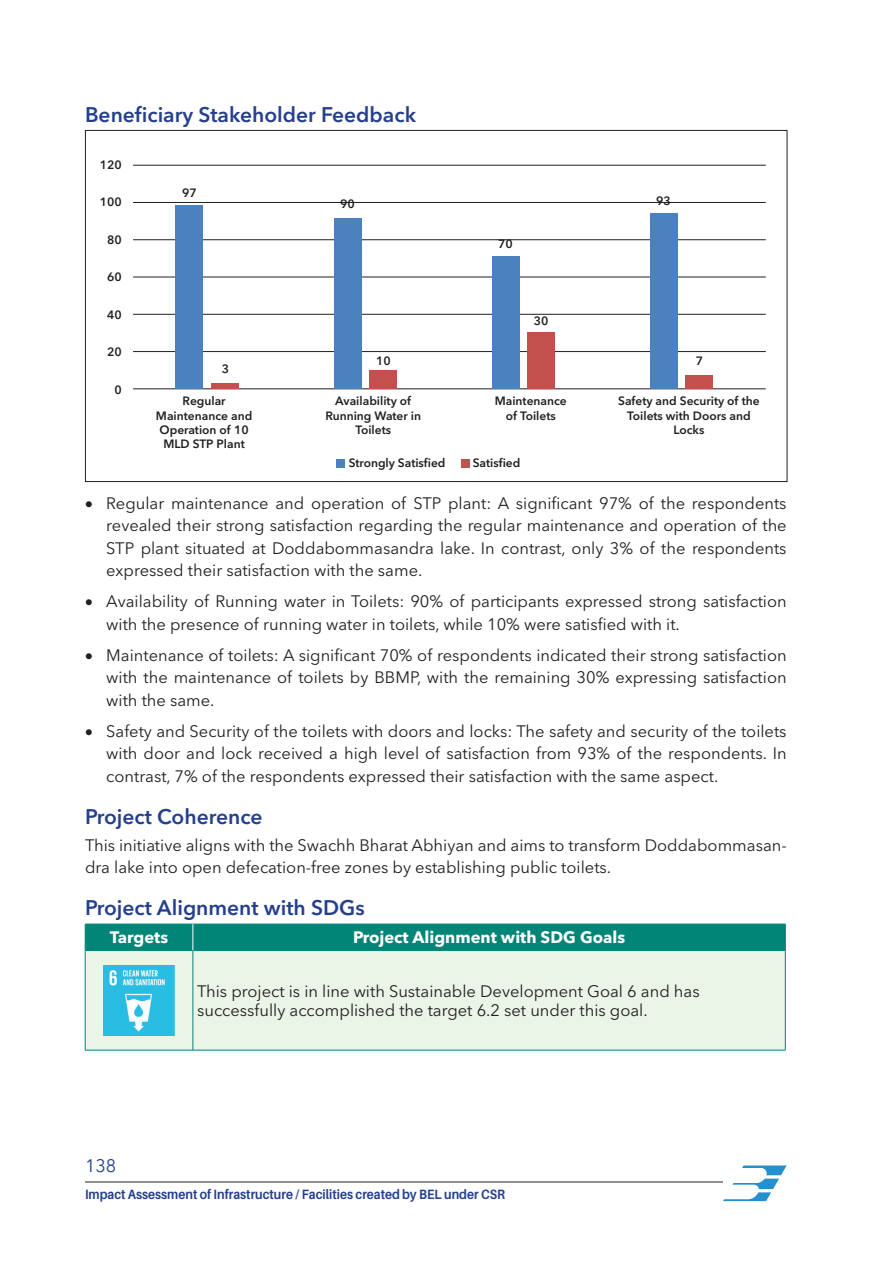
<style>
.page{position:relative;width:893px;height:1263px;background:#fff}
.page>*{position:absolute;margin:0;border:0;box-sizing:border-box;transform-origin:0 0}
.t1{font:600 21px "Avenir Next LT Pro";color:#253f8e}
.t2{font:18px "Avenir Next LT Pro";color:#253f8e}
.t3{font:16.5px/22.5px "Avenir Next LT Pro";color:#231f20;text-align:justify}
.t4{font:700 16.5px "Avenir Next LT Pro";color:#fff}
.t5{font:700 13.5px "Aileron";color:#253f8e;scale:.9 1}
.t6{font:600 12px/14.4px "Avenir Next LT Pro";color:#231f20;text-align:center}
</style>
<div class="page">
<svg style="left:723px;top:1165px;width:64px;height:36px"></svg>
<hr style="left:85px;top:1182px;width:638px;height:1px;background:#231f20">
<hr style="left:133px;top:389px;width:633px;height:1px;background:#231f20">
<hr style="left:133px;top:351px;width:633px;height:1px;background:#231f20">
<hr style="left:133px;top:314px;width:633px;height:1px;background:#231f20">
<hr style="left:133px;top:277px;width:633px;height:1px;background:#231f20">
<hr style="left:133px;top:239px;width:633px;height:1px;background:#231f20">
<hr style="left:133px;top:202px;width:633px;height:1px;background:#231f20">
<hr style="left:133px;top:165px;width:633px;height:1px;background:#231f20">
<div style="left:336px;top:459px;width:8px;height:8px;background:#4a81bf"></div>
<div style="left:462px;top:459px;width:8px;height:8px;background:#c2504d"></div>
<div style="left:176px;top:206px;width:27px;height:183px;background:#4a81bf"></div>
<div style="left:211px;top:383px;width:28px;height:6px;background:#c2504d"></div>
<div style="left:334px;top:219px;width:27px;height:170px;background:#4a81bf"></div>
<div style="left:369px;top:370px;width:28px;height:19px;background:#c2504d"></div>
<div style="left:492px;top:257px;width:27px;height:132px;background:#4a81bf"></div>
<div style="left:527px;top:332px;width:28px;height:57px;background:#c2504d"></div>
<div style="left:650px;top:213px;width:27px;height:176px;background:#4a81bf"></div>
<div style="left:686px;top:376px;width:27px;height:13px;background:#c2504d"></div>
<div style="left:86px;top:951px;width:699px;height:99px;background:#eaf4e7"></div>
<hr style="left:85px;top:950px;width:1px;height:100px;background:#008577">
<hr style="left:193px;top:950px;width:1px;height:100px;background:#008577">
<hr style="left:785px;top:950px;width:1px;height:100px;background:#008577">
<hr style="left:85px;top:1050px;width:108px;height:1px;background:#008577">
<hr style="left:193px;top:1050px;width:592px;height:1px;background:#008577">
<hr style="left:85px;top:950px;width:108px;height:1px;background:#008577">
<hr style="left:193px;top:950px;width:592px;height:1px;background:#008577">
<div style="left:85px;top:924px;width:701px;height:26px;background:#008577"></div>
<img style="left:104px;top:965px;width:70px;height:70px">
<p class="t1" style="left:85px;top:102px;width:333px">Beneficiary Stakeholder Feedback</p>
<p class="t6" style="left:100px;top:157px;width:23px">120</p>
<p class="t6" style="left:100px;top:195px;width:23px">100</p>
<p class="t6" style="left:107px;top:232px;width:16px">80</p>
<p class="t6" style="left:107px;top:270px;width:16px">60</p>
<p class="t6" style="left:107px;top:307px;width:16px">40</p>
<p class="t6" style="left:107px;top:345px;width:16px">20</p>
<p class="t6" style="left:114px;top:382px;width:9px">0</p>
<p class="t6" style="left:182px;top:185px;width:16px">97</p>
<p class="t6" style="left:222px;top:362px;width:9px">3</p>
<p class="t6" style="left:340px;top:196px;width:16px">90</p>
<p class="t6" style="left:376px;top:353px;width:16px">10</p>
<p class="t6" style="left:498px;top:236px;width:16px">70</p>
<p class="t6" style="left:534px;top:313px;width:16px">30</p>
<p class="t6" style="left:656px;top:193px;width:16px">93</p>
<p class="t6" style="left:696px;top:353px;width:9px">7</p>
<p class="t6" style="left:156px;top:394px;width:98px">Regular<br>Maintenance and<br>Operation of 10<br>MLD STP Plant</p>
<p class="t6" style="left:325px;top:394px;width:97px">Availability of<br>Running Water in<br>Toilets</p>
<p class="t6" style="left:495px;top:394px;width:74px">Maintenance of Toilets</p>
<p class="t6" style="left:618px;top:394px;width:143px">Safety and Security of the<br>Toilets with Doors and<br>Locks</p>
<p class="t6" style="left:349px;top:455px;width:98px">Strongly Satisfied</p>
<p class="t6" style="left:473px;top:455px;width:49px">Satisfied</p>
<p class="t3" style="left:106px;top:492px;width:682px;text-indent:-21px">• Regular maintenance and operation of STP plant: A significant 97% of the respondents revealed their strong satisfaction regarding the regular maintenance and operation of the STP plant situated at Doddabommasandra lake. In contrast, only 3% of the respondents expressed their satisfaction with the same.</p>
<p class="t3" style="left:106px;top:590px;width:682px;text-indent:-21px">• Availability of Running water in Toilets: 90% of participants expressed strong satisfaction with the presence of running water in toilets, while 10% were satisfied with it.</p>
<p class="t3" style="left:106px;top:644px;width:682px;text-indent:-21px">• Maintenance of toilets: A significant 70% of respondents indicated their strong satisfaction with the maintenance of toilets by BBMP, with the remaining 30% expressing satisfaction with the same.</p>
<p class="t3" style="left:106px;top:720px;width:682px;text-indent:-21px">• Safety and Security of the toilets with doors and locks: The safety and security of the toilets with door and lock received a high level of satisfaction from 93% of the respondents. In contrast, 7% of the respondents expressed their satisfaction with the same aspect.</p>
<p class="t1" style="left:85px;top:804px;width:179px">Project Coherence</p>
<p class="t3" style="left:85px;top:834px;width:703px">This initiative aligns with the Swachh Bharat Abhiyan and aims to transform Doddabommasan&shy;dra lake into open defecation-free zones by establishing public toilets.</p>
<p class="t1" style="left:85px;top:895px;width:281px">Project Alignment with SDGs</p>
<p class="t4" style="left:110px;top:927px;width:60px">Targets</p>
<p class="t4" style="left:353px;top:927px;width:274px">Project Alignment with SDG Goals</p>
<p class="t3" style="left:197px;top:981px;width:504px;line-height:19.8px">This project is in line with Sustainable Development Goal 6 and has successfully accomplished the target 6.2 set under this goal.</p>
<p class="t2" style="left:85px;top:1155px;width:33px">138</p>
<p class="t5" style="left:85px;top:1187px;width:468px">Impact Assessment of Infrastructure / Facilities created by BEL under CSR</p>
</div>
